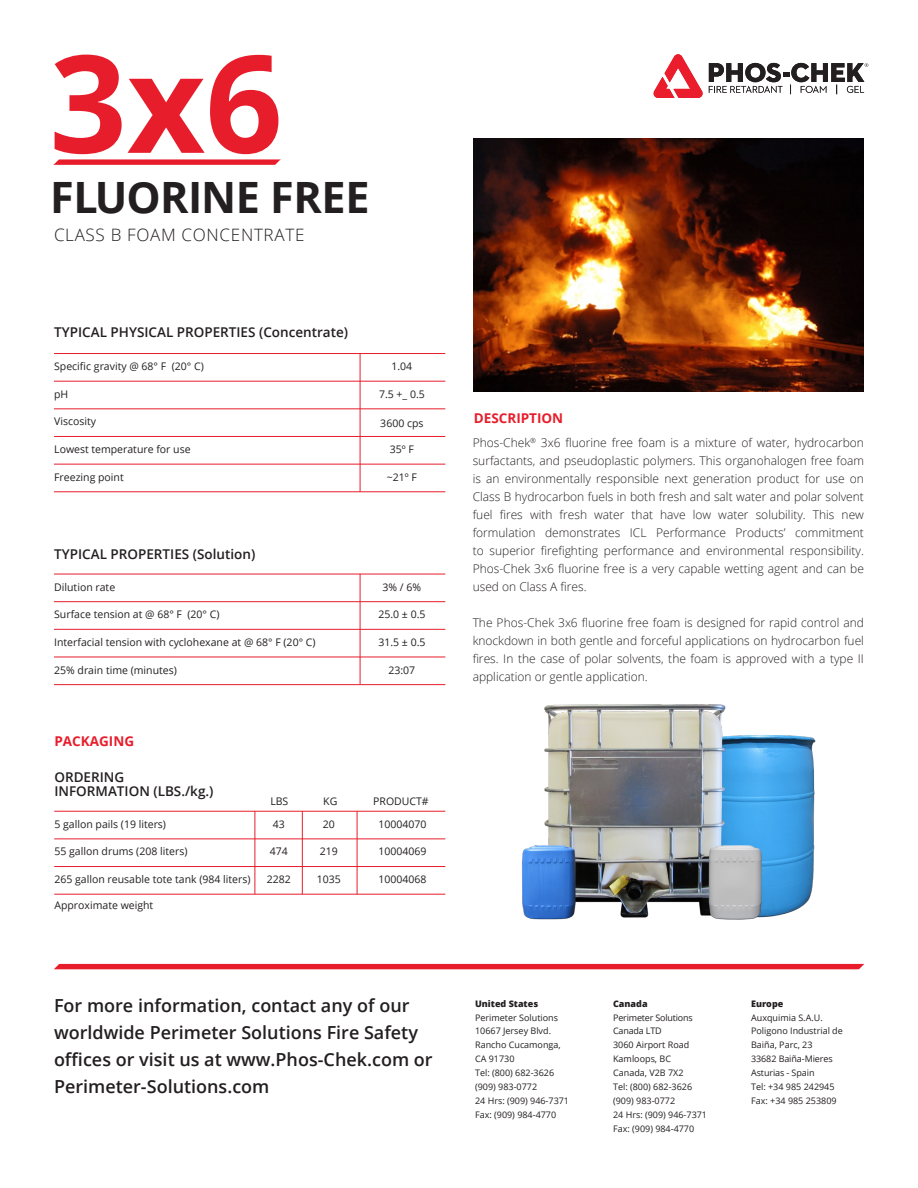
<style>
.page{position:relative;width:918px;height:1188px;background:#fff}
.page>*{position:absolute;margin:0;border:0;box-sizing:border-box;transform-origin:0 0}
.t1{font:700 135.6px "Open Sans";color:#e81d2c}
.t2{font:700 43.2px "Open Sans";letter-spacing:-.01em;color:#231f20}
.t3{font:600 18px/27px "Open Sans";color:#231f20}
.Body_Copy{font:300 17.1px "Open Sans";letter-spacing:.04em;color:#231f20}
.t4{font:600 13.5px/13.5px "Open Sans";color:#231f20}
.t5{font:700 13.5px "Open Sans";color:#e81d2c}
.Description-body{font:300 12px/18px "Open Sans";color:#231f20;text-align:justify}
.t6{font:10.5px "Open Sans";color:#231f20}
.t7{font:9px/14px "Open Sans";color:#231f20}
.t8{font:800 9px "Open Sans";color:#231f20}
</style>
<div class="page">
<div style="left:54px;top:964px;width:810px;height:5px;background:#e81d2c"></div>
<svg style="left:857px;top:963px;width:7px;height:7px"></svg>
<svg style="left:54px;top:963px;width:6px;height:7px"></svg>
<svg style="left:653px;top:54px;width:50px;height:44px"></svg>
<svg style="left:709px;top:63px;width:159px;height:31px"></svg>
<div style="left:49px;top:159px;width:248px;height:6px;background:#e81d2c"></div>
<svg style="left:273px;top:159px;width:24px;height:6px"></svg>
<svg style="left:49px;top:159px;width:10px;height:6px"></svg>
<hr style="left:54px;top:381px;width:391px;height:1px;background:#e81d2c">
<hr style="left:54px;top:353px;width:391px;height:1px;background:#e81d2c">
<hr style="left:54px;top:408px;width:391px;height:1px;background:#e81d2c">
<hr style="left:54px;top:436px;width:391px;height:1px;background:#e81d2c">
<hr style="left:54px;top:464px;width:391px;height:1px;background:#e81d2c">
<hr style="left:54px;top:491px;width:391px;height:1px;background:#e81d2c">
<hr style="left:360px;top:353px;width:1px;height:139px;background:#e81d2c">
<hr style="left:54px;top:601px;width:391px;height:1px;background:#e81d2c">
<hr style="left:54px;top:574px;width:391px;height:1px;background:#e81d2c">
<hr style="left:54px;top:629px;width:391px;height:1px;background:#e81d2c">
<hr style="left:54px;top:657px;width:391px;height:1px;background:#e81d2c">
<hr style="left:54px;top:684px;width:391px;height:1px;background:#e81d2c">
<hr style="left:360px;top:574px;width:1px;height:111px;background:#e81d2c">
<hr style="left:54px;top:839px;width:391px;height:1px;background:#e81d2c">
<hr style="left:54px;top:811px;width:391px;height:1px;background:#e81d2c">
<hr style="left:54px;top:866px;width:391px;height:1px;background:#e81d2c">
<hr style="left:54px;top:894px;width:391px;height:1px;background:#e81d2c">
<hr style="left:302px;top:811px;width:1px;height:83px;background:#e81d2c">
<hr style="left:357px;top:811px;width:1px;height:83px;background:#e81d2c">
<hr style="left:255px;top:811px;width:1px;height:83px;background:#e81d2c">
<img style="left:521px;top:704px;width:295px;height:216px">
<img style="left:474px;top:139px;width:390px;height:253px">
<p class="t1" style="left:49px;top:8px;width:235px">3x6</p>
<p class="t2" style="left:50px;top:166px;width:321px">FLUORINE FREE</p>
<p class="Body_Copy" style="left:54px;top:223px;width:252px">CLASS B FOAM CONCENTRATE</p>
<p class="t4" style="left:54px;top:325px;width:295px">TYPICAL PHYSICAL PROPERTIES (Concentrate)</p>
<p class="t6" style="left:54px;top:359px;width:151px">Specific gravity @ 68° F (20° C)</p>
<p class="t6" style="left:392px;top:359px;width:22px">1.04</p>
<p class="t6" style="left:379px;top:387px;width:47px">7.5 +_ 0.5</p>
<p class="t6" style="left:380px;top:416px;width:45px">3600 cps</p>
<p class="t6" style="left:390px;top:442px;width:26px">35º F</p>
<p class="t6" style="left:387px;top:470px;width:32px">~21º F</p>
<p class="t6" style="left:54px;top:387px;width:16px">pH</p>
<p class="t6" style="left:54px;top:414px;width:43px">Viscosity</p>
<p class="t6" style="left:54px;top:442px;width:138px">Lowest temperature for use</p>
<p class="t6" style="left:54px;top:470px;width:71px">Freezing point</p>
<p class="t4" style="left:54px;top:547px;width:203px">TYPICAL PROPERTIES (Solution)</p>
<p class="t6" style="left:54px;top:580px;width:63px">Dilution rate</p>
<p class="t6" style="left:383px;top:580px;width:40px">3% / 6%</p>
<p class="t6" style="left:378px;top:607px;width:49px">25.0 ± 0.5</p>
<p class="t6" style="left:378px;top:635px;width:49px">31.5 ± 0.5</p>
<p class="t6" style="left:389px;top:663px;width:28px">23:07</p>
<p class="t6" style="left:54px;top:607px;width:167px">Surface tension at @ 68° F (20° C)</p>
<p class="t6" style="left:54px;top:635px;width:263px">Interfacial tension with cyclohexane at @ 68° F (20° C)</p>
<p class="t6" style="left:54px;top:663px;width:124px">25% drain time (minutes)</p>
<p class="t5" style="left:54px;top:731px;width:81px">PACKAGING</p>
<p class="t4" style="left:54px;top:770px;width:161px">ORDERING<br>INFORMATION (LBS./kg.)</p>
<p class="t6" style="left:54px;top:817px;width:113px">5 gallon pails (19 liters)</p>
<p class="t6" style="left:273px;top:817px;width:14px">43</p>
<p class="t6" style="left:379px;top:817px;width:50px">10004070</p>
<p class="t6" style="left:270px;top:844px;width:20px">474</p>
<p class="t6" style="left:267px;top:872px;width:26px">2282</p>
<p class="t6" style="left:317px;top:872px;width:26px">1035</p>
<p class="t6" style="left:270px;top:794px;width:20px">LBS</p>
<p class="t6" style="left:323px;top:794px;width:16px">KG</p>
<p class="t6" style="left:373px;top:794px;width:57px">PRODUCT#</p>
<p class="t6" style="left:323px;top:817px;width:14px">20</p>
<p class="t6" style="left:54px;top:844px;width:135px">55 gallon drums (208 liters)</p>
<p class="t6" style="left:54px;top:872px;width:198px">265 gallon reusable tote tank (984 liters)</p>
<p class="t6" style="left:54px;top:898px;width:100px">Approximate weight</p>
<p class="t6" style="left:379px;top:844px;width:50px">10004069</p>
<p class="t6" style="left:379px;top:872px;width:50px">10004068</p>
<p class="t6" style="left:320px;top:844px;width:20px">219</p>
<h3 class="t3" style="left:54px;top:992px;width:380px">For more information, contact any of our worldwide Perimeter Solutions Fire Safety offices or visit us at www.Phos-Chek.com or Perimeter-Solutions.com</h3>
<p class="t5" style="left:474px;top:408px;width:91px">DESCRIPTION</p>
<p class="Description-body" style="left:473px;top:433px;width:393px">Phos-Chek<sup>®</sup> 3x6 fluorine free foam is a mixture of water, hydrocarbon surfactants, and pseudoplastic polymers. This organohalogen free foam is an environmentally responsible next generation product for use on Class B hydrocarbon fuels in both fresh and salt water and polar solvent fuel fires with fresh water that have low water solubility. This new formulation demonstrates ICL Performance Products’ commitment to superior firefighting performance and environmental responsibility.<br>Phos-Chek 3x6 fluorine free is a very capable wetting agent and can be used on Class A fires.</p>
<p class="Description-body" style="left:473px;top:613px;width:393px">The Phos-Chek 3x6 fluorine free foam is designed for rapid control and knockdown in both gentle and forceful applications on hydrocarbon fuel fires. In the case of polar solvents, the foam is approved with a type II application or gentle application.</p>
<p class="t8" style="left:475px;top:996px;width:65px">United States</p>
<p class="t7" style="left:475px;top:1010px;width:96px">Perimeter Solutions<br>10667 Jersey Blvd.<br>Rancho Cucamonga,<br>CA 91730<br>Tel: (800) 682-3626 (909) 983-0772<br>24 Hrs: (909) 946-7371<br>Fax: (909) 984-4770</p>
<p class="t8" style="left:613px;top:996px;width:36px">Canada</p>
<p class="t7" style="left:613px;top:1010px;width:96px">Perimeter Solutions<br>Canada LTD<br>3060 Airport Road<br>Kamloops, BC<br>Canada, V2B 7X2<br>Tel: (800) 682-3626 (909) 983-0772<br>24 Hrs: (909) 946-7371<br>Fax: (909) 984-4770</p>
<p class="t8" style="left:751px;top:996px;width:34px">Europe</p>
<p class="t7" style="left:751px;top:1010px;width:93px">Auxquimia S.A.U.<br>Poligono Industrial de<br>Baiña, Parc, 23<br>33682 Baiña-Mieres<br>Asturias - Spain<br>Tel: +34 985 242945<br>Fax: +34 985 253809</p>
</div>
